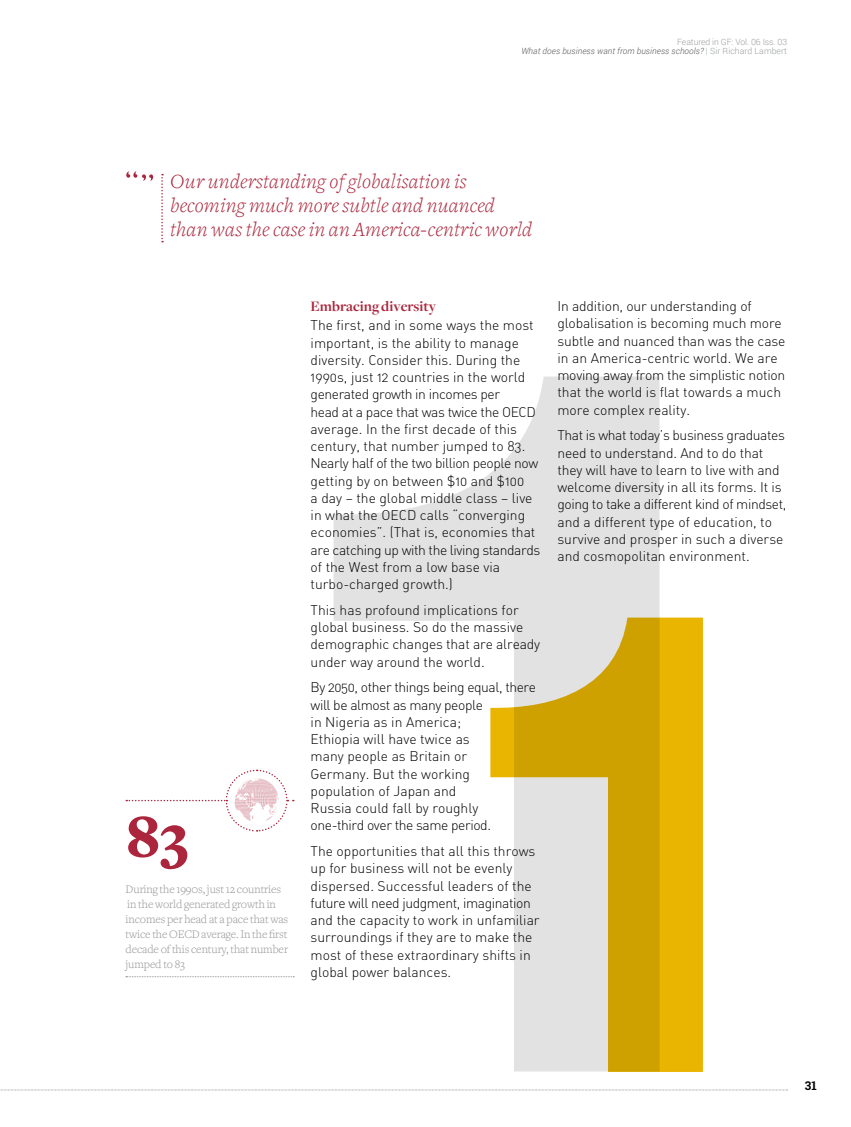
<style>
.page{position:relative;width:851px;height:1127px;background:#fff}
.page>*{position:absolute;margin:0;border:0;box-sizing:border-box;transform-origin:0 0}
.t1{font:900 63px "Freight Text";color:#ab263c}
.t2{font:italic 300 21px/24px "Freight Text";letter-spacing:.01em;color:#ab263c}
.t3{font:700 15px "Freight Disp";color:#ab263c}
.t4{font:13.8px/17.2px "DIN Light Alternate";color:#000}
.t5{font:300 12px/15px "Freight Text";letter-spacing:-.01em;color:#929396}
.t6{font:700 12px "Roboto Slab";color:#000}
.t7{font:300 8.7px/9.3px "Roboto";letter-spacing:-.01em;color:#9c9e9f;text-align:right}
.s1{font-style:italic;color:#58585a}
</style>
<div class="page">
<svg style="left:0;top:1089px;width:787px;height:1px"></svg>
<svg style="left:161px;top:174px;width:2px;height:68px"></svg>
<svg style="left:126px;top:171px;width:28px;height:10px"></svg>
<div style="left:514px;top:617px;width:188px;height:455px;background:#e9b500"></div>
<svg style="left:333px;top:376px;width:326px;height:695px"></svg>
<svg style="left:126px;top:976px;width:168px;height:1px"></svg>
<svg style="left:126px;top:769px;width:168px;height:63px"></svg>
<p class="t7" style="left:521px;top:37px;width:267px">Featured in GF: Vol. 06 Iss. 03<br><span class="s1">What does business want from business schools?</span> | Sir Richard Lambert</p>
<h2 class="t2" style="left:170px;top:169px;width:363px">Our understanding of globalisation is becoming much more subtle and nuanced than was the case in an America-centric world</h2>
<h1 class="t1" style="left:125px;top:800px;width:65px">83</h1>
<p class="t5" style="left:125px;top:881px;width:164px">During the 1990s, just 12 countries in the world generated growth in incomes per head at a pace that was twice the OECD average. In the first decade of this century, that number jumped to 83</p>
<p class="t3" style="left:310px;top:298px;width:127px">Embracing diversity</p>
<p class="t4" style="left:310px;top:317px;width:231px">The first, and in some ways the most important, is the ability to manage diversity. Consider this. During the 1990s, just 12 countries in the world generated growth in incomes per<br>head at a pace that was twice the OECD average. In the first decade of this century, that number jumped to 83.<br>Nearly half of the two billion people now getting by on between $10 and $100<br>a day – the global middle class – live in what the OECD calls “converging economies”. (That is, economies that are catching up with the living standards of the West from a low base via turbo-charged growth.)</p>
<p class="t4" style="left:310px;top:601px;width:231px">This has profound implications for global business. So do the massive demographic changes that are already under way around the world.</p>
<p class="t4" style="left:310px;top:679px;width:227px">By 2050, other things being equal, there will be almost as many people<br>in Nigeria as in America;<br>Ethiopia will have twice as<br>many people as Britain or<br>Germany. But the working population of Japan and<br>Russia could fall by roughly<br>one-third over the same period.</p>
<p class="t4" style="left:310px;top:842px;width:230px">The opportunities that all this throws up for business will not be evenly dispersed. Successful leaders of the future will need judgment, imagination and the capacity to work in unfamiliar surroundings if they are to make the most of these extraordinary shifts in global power balances.</p>
<p class="t4" style="left:557px;top:297px;width:229px">In addition, our understanding of globalisation is becoming much more subtle and nuanced than was the case in an America-centric world. We are moving away from the simplistic notion that the world is flat towards a much more complex reality.</p>
<p class="t4" style="left:557px;top:427px;width:230px">That is what today’s business graduates need to understand. And to do that they will have to learn to live with and welcome diversity in all its forms. It is going to take a different kind of mindset, and a different type of education, to survive and prosper in such a diverse and cosmopolitan environment.</p>
<p class="t6" style="left:804px;top:1077px;width:14px">31</p>
</div>
